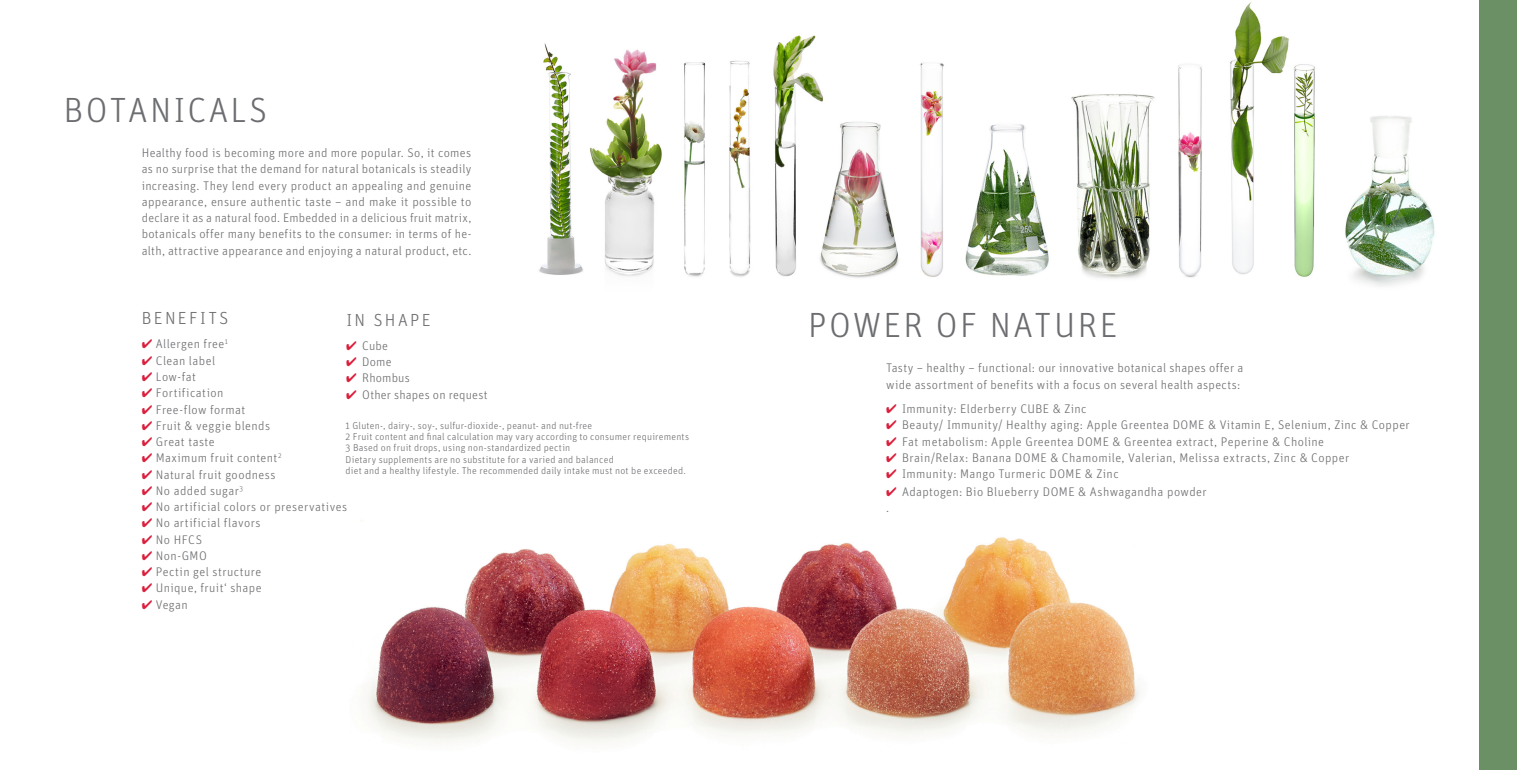
<style>
.page{position:relative;width:1517px;height:773px;background:#fff}
.page>*{position:absolute;margin:0;border:0;box-sizing:border-box;transform-origin:0 0}
.head{font:300 35px "Unit OT";letter-spacing:.07em;color:#6c6d70}
.Subline{font:300 17.5px "Unit OT";letter-spacing:.135em;color:#6c6d70}
.Copy_Abs_nach_2_3{font:300 12.5px/16.2px "Unit OT";letter-spacing:.03em;color:#6c6d70;text-align:justify}
.Copy{font:300 12.5px "Unit OT";letter-spacing:.03em;color:#6c6d70}
.t1{font:300 10px "Unit OT";letter-spacing:.02em;color:#6c6d70}
.s1{color:#da1f3c}
</style>
<div class="page">
<img style="left:361px;top:520px;width:779px;height:223px">
<img style="left:539px;top:2px;width:896px;height:284px">
<div style="left:1479px;top:0;width:38px;height:769px;background:#6b9066"></div>
<p class="head" style="left:64px;top:89px;width:205px">BOTANICALS</p>
<p class="Copy_Abs_nach_2_3" style="left:142px;top:145px;width:331px">Healthy food is becoming more and more popular. So, it comes as no surprise that the demand for natural botanicals is steadily increasing. They lend every product an appealing and genuine appearance, ensure authentic taste – and make it possible to declare it as a natural food. Embedded in a delicious fruit matrix, botanicals offer many benefits to the consumer: in terms of he&shy;alth, attractive appearance and enjoying a natural product, etc.</p>
<p class="Subline" style="left:142px;top:308px;width:88px">BENEFITS</p>
<p class="Copy" style="left:142px;top:337px;width:88px"><span class="s1">✔</span> Allergen free<sup>1</sup></p>
<p class="Copy" style="left:142px;top:353px;width:75px"><span class="s1">✔</span> Clean label</p>
<p class="Copy" style="left:142px;top:369px;width:56px"><span class="s1">✔</span> Low-fat</p>
<p class="Copy" style="left:142px;top:385px;width:83px"><span class="s1">✔</span> Fortification</p>
<p class="Copy" style="left:142px;top:402px;width:105px"><span class="s1">✔</span> Free-flow format</p>
<p class="Copy" style="left:142px;top:418px;width:130px"><span class="s1">✔</span> Fruit &amp; veggie blends</p>
<p class="Copy" style="left:142px;top:434px;width:74px"><span class="s1">✔</span> Great taste</p>
<p class="Copy" style="left:142px;top:450px;width:141px"><span class="s1">✔</span> Maximum fruit content<sup>2</sup></p>
<p class="Copy" style="left:142px;top:467px;width:135px"><span class="s1">✔</span> Natural fruit goodness</p>
<p class="Copy" style="left:142px;top:483px;width:103px"><span class="s1">✔</span> No added sugar<sup>3</sup></p>
<p class="Copy" style="left:142px;top:499px;width:207px"><span class="s1">✔</span> No artificial colors or preservatives</p>
<p class="Copy" style="left:142px;top:515px;width:120px"><span class="s1">✔</span> No artificial flavors</p>
<p class="Copy" style="left:142px;top:532px;width:62px"><span class="s1">✔</span> No HFCS</p>
<p class="Copy" style="left:142px;top:548px;width:67px"><span class="s1">✔</span> Non-GMO</p>
<p class="Copy" style="left:142px;top:564px;width:121px"><span class="s1">✔</span> Pectin gel structure</p>
<p class="Copy" style="left:142px;top:580px;width:121px"><span class="s1">✔</span> Unique‚ fruit‘ shape</p>
<p class="Copy" style="left:142px;top:597px;width:48px"><span class="s1">✔</span> Vegan</p>
<p class="Subline" style="left:346px;top:309px;width:86px">IN SHAPE</p>
<p class="Copy_Abs_nach_2_3" style="left:346px;top:337px;width:43px"><span class="s1">✔</span> Cube</p>
<p class="Copy_Abs_nach_2_3" style="left:346px;top:354px;width:47px"><span class="s1">✔</span> Dome</p>
<p class="Copy_Abs_nach_2_3" style="left:346px;top:370px;width:65px"><span class="s1">✔</span> Rhombus</p>
<p class="Copy_Abs_nach_2_3" style="left:346px;top:386px;width:143px"><span class="s1">✔</span> Other shapes on request</p>
<p class="t1" style="left:345px;top:419px;width:248px">1 Gluten-, dairy-, soy-, sulfur-dioxide-, peanut- and nut-free</p>
<p class="t1" style="left:345px;top:430px;width:345px">2 Fruit content and final calculation may vary according to consumer requirements</p>
<p class="t1" style="left:345px;top:442px;width:226px">3 Based on fruit drops, using non-standardized pectin</p>
<p class="t1" style="left:345px;top:453px;width:270px">Dietary supplements are no substitute for a varied and balanced</p>
<p class="t1" style="left:345px;top:464px;width:342px">diet and a healthy lifestyle. The recommended daily intake must not be exceeded.</p>
<p class="head" style="left:808px;top:304px;width:311px">POWER OF NATURE</p>
<p class="Copy_Abs_nach_2_3" style="left:886px;top:360px;width:359px">Tasty – healthy – functional: our innovative botanical shapes offer a wide assortment of benefits with a focus on several health aspects:</p>
<p class="Copy_Abs_nach_2_3" style="left:886px;top:400px;width:202px"><span class="s1">✔</span> Immunity: Elderberry CUBE &amp; Zinc</p>
<p class="Copy_Abs_nach_2_3" style="left:886px;top:417px;width:525px"><span class="s1">✔</span> Beauty/ Immunity/ Healthy aging: Apple Greentea DOME &amp; Vitamin E, Selenium, Zinc &amp; Copper</p>
<p class="Copy_Abs_nach_2_3" style="left:886px;top:433px;width:439px"><span class="s1">✔</span> Fat metabolism: Apple Greentea DOME &amp; Greentea extract, Peperine &amp; Choline</p>
<p class="Copy_Abs_nach_2_3" style="left:886px;top:449px;width:465px"><span class="s1">✔</span> Brain/Relax: Banana DOME &amp; Chamomile, Valerian, Melissa extracts, Zinc &amp; Copper</p>
<p class="Copy_Abs_nach_2_3" style="left:886px;top:465px;width:234px"><span class="s1">✔</span> Immunity: Mango Turmeric DOME &amp; Zinc</p>
<p class="Copy_Abs_nach_2_3" style="left:886px;top:483px;width:322px"><span class="s1">✔</span> Adaptogen: Bio Blueberry DOME &amp; Ashwagandha powder</p>
<p class="Copy" style="left:886px;top:500px;width:5px">.</p>
</div>
